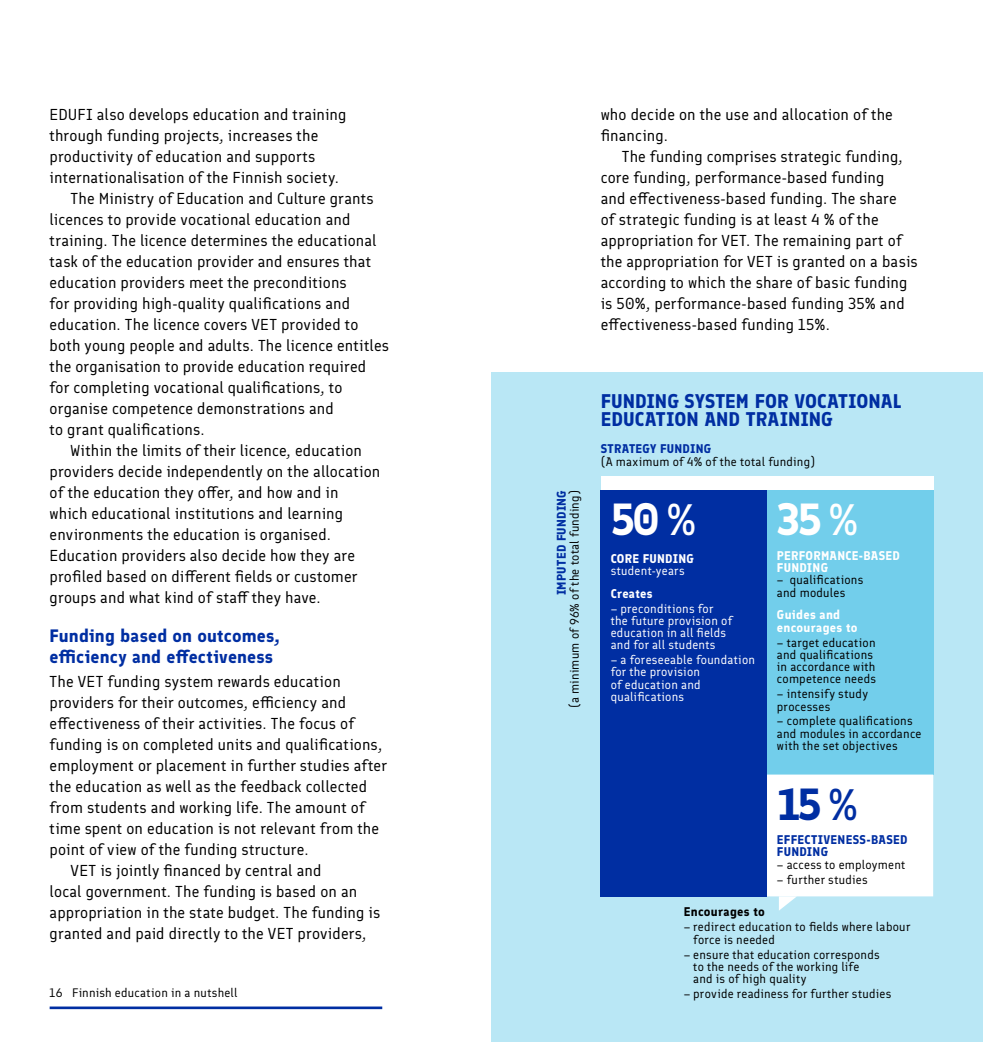
<style>
.page{position:relative;width:983px;height:1042px;background:#fff}
.page>*{position:absolute;margin:0;border:0;box-sizing:border-box;transform-origin:0 0}
.t1{font:700 43.75px "Finlandica";color:#fff}
.t2{font:700 43.75px "Finlandica";color:#002ea2}
.t3{font:700 19.25px/17.5px "Finlandica";letter-spacing:.005em;color:#002ea2}
.t4{font:700 17.5px/21px "Finlandica";letter-spacing:.01em;color:#002ea2}
.t5{font:15.75px/21px "Finlandica";letter-spacing:.01em;color:#000}
.t6{font:12.25px/12.2px "Finlandica";letter-spacing:.02em;color:#000}
.t7{font:12.25px/12.2px "Finlandica";letter-spacing:.02em;color:#fff}
.t8{font:700 12.25px/12.2px "Finlandica";letter-spacing:.02em;color:#fff}
.t9{font:700 12.25px/12.2px "Finlandica";letter-spacing:.02em;color:#002ea2}
.t10{font:700 12.25px "Finlandica";letter-spacing:.02em;color:#000}
.s1{font-weight:400}
</style>
<div class="page">
<hr style="left:50px;top:1006px;width:332px;height:3px;background:#002ea2">
<div style="left:491px;top:372px;width:491px;height:670px;background:#b9e7f5"></div>
<div style="left:600px;top:490px;width:166px;height:406px;background:#002ea2"></div>
<div style="left:600px;top:477px;width:333px;height:13px;background:#fff"></div>
<div style="left:766px;top:490px;width:167px;height:284px;background:#72ceeb"></div>
<svg style="left:766px;top:774px;width:167px;height:136px;background:#f6fbfd"></svg>
<p class="t5" style="left:50px;top:104px;width:298px">EDUFI also develops education and training</p>
<p class="t5" style="left:50px;top:125px;width:270px">through funding projects, increases the</p>
<p class="t5" style="left:50px;top:146px;width:267px">productivity of education and supports</p>
<p class="t5" style="left:50px;top:167px;width:291px">internationalisation of the Finnish society.</p>
<p class="t5" style="left:71px;top:188px;width:304px">The Ministry of Education and Culture grants</p>
<p class="t5" style="left:50px;top:209px;width:302px">licences to provide vocational education and</p>
<p class="t5" style="left:50px;top:230px;width:328px">training. The licence determines the educational</p>
<p class="t5" style="left:50px;top:251px;width:323px">task of the education provider and ensures that</p>
<p class="t5" style="left:50px;top:272px;width:298px">education providers meet the preconditions</p>
<p class="t5" style="left:50px;top:293px;width:302px">for providing high-quality qualifications and</p>
<p class="t5" style="left:50px;top:314px;width:310px">education. The licence covers VET provided to</p>
<p class="t5" style="left:50px;top:335px;width:341px">both young people and adults. The licence entitles</p>
<p class="t5" style="left:50px;top:356px;width:318px">the organisation to provide education required</p>
<p class="t5" style="left:50px;top:377px;width:294px">for completing vocational qualifications, to</p>
<p class="t5" style="left:50px;top:398px;width:285px">organise competence demonstrations and</p>
<p class="t5" style="left:50px;top:419px;width:156px">to grant qualifications.</p>
<p class="t5" style="left:71px;top:440px;width:293px">Within the limits of their licence, education</p>
<p class="t5" style="left:50px;top:461px;width:332px">providers decide independently on the allocation</p>
<p class="t5" style="left:50px;top:482px;width:290px">of the education they offer, and how and in</p>
<p class="t5" style="left:50px;top:503px;width:295px">which educational institutions and learning</p>
<p class="t5" style="left:50px;top:524px;width:283px">environments the education is organised.</p>
<p class="t5" style="left:50px;top:545px;width:307px">Education providers also decide how they are</p>
<p class="t5" style="left:50px;top:566px;width:309px">profiled based on different fields or customer</p>
<p class="t5" style="left:50px;top:587px;width:272px">groups and what kind of staff they have.</p>
<p class="t4" style="left:50px;top:625px;width:232px">Funding based on outcomes, efficiency and effectiveness</p>
<p class="t5" style="left:50px;top:671px;width:292px">The VET funding system rewards education</p>
<p class="t5" style="left:50px;top:692px;width:298px">providers for their outcomes, efficiency and</p>
<p class="t5" style="left:50px;top:713px;width:306px">effectiveness of their activities. The focus of</p>
<p class="t5" style="left:50px;top:734px;width:334px">funding is on completed units and qualifications,</p>
<p class="t5" style="left:50px;top:755px;width:338px">employment or placement in further studies after</p>
<p class="t5" style="left:50px;top:776px;width:319px">the education as well as the feedback collected</p>
<p class="t5" style="left:50px;top:797px;width:317px">from students and working life. The amount of</p>
<p class="t5" style="left:50px;top:818px;width:331px">time spent on education is not relevant from the</p>
<p class="t5" style="left:50px;top:839px;width:260px">point of view of the funding structure.</p>
<p class="t5" style="left:71px;top:860px;width:252px">VET is jointly financed by central and</p>
<p class="t5" style="left:50px;top:881px;width:309px">local government. The funding is based on an</p>
<p class="t5" style="left:50px;top:902px;width:332px">appropriation in the state budget. The funding is</p>
<p class="t5" style="left:50px;top:923px;width:318px">granted and paid directly to the VET providers,</p>
<p class="t6" style="left:50px;top:986px;width:189px">16 Finnish education in a nutshell</p>
<p class="t5" style="left:600px;top:104px;width:293px">who decide on the use and allocation of the financing.</p>
<p class="t5" style="left:600px;top:146px;width:318px;text-indent:21px">The funding comprises strategic funding, core funding, performance-based funding<br>and effectiveness-based funding. The share<br>of strategic funding is at least 4 % of the appropriation for VET. The remaining part of the appropriation for VET is granted on a basis according to which the share of basic funding is 50%, performance-based funding 35% and effectiveness-based funding 15%.</p>
<p class="t9" style="left:555px;top:595px;width:106px;rotate:-90deg">IMPUTED FUNDING</p>
<p class="t6" style="left:568px;top:707px;width:219px;rotate:-90deg">(a minimum of 96% of the total funding)</p>
<p class="t3" style="left:600px;top:393px;width:302px">FUNDING SYSTEM FOR VOCATIONAL<br>EDUCATION AND TRAINING</p>
<p class="t9" style="left:600px;top:442px;width:112px">STRATEGY FUNDING</p>
<p class="t6" style="left:600px;top:456px;width:216px">(A maximum of 4% of the total funding)</p>
<h1 class="t1" style="left:610px;top:492px;width:87px">50 <span class="s1">%</span></h1>
<p class="t8" style="left:610px;top:552px;width:85px">CORE FUNDING</p>
<p class="t7" style="left:610px;top:564px;width:75px">student-years</p>
<p class="t8" style="left:610px;top:587px;width:43px">Creates</p>
<p class="t7" style="left:610px;top:602px;width:123px">– preconditions for the future provision of education in all fields and for all students</p>
<p class="t7" style="left:610px;top:654px;width:146px">– a foreseeable foundation for the provision<br>of education and qualifications</p>
<h1 class="t1" style="left:776px;top:492px;width:83px">35 <span class="s1">%</span></h1>
<p class="t8" style="left:776px;top:549px;width:124px">PERFORMANCE-BASED<br>FUNDING</p>
<p class="t6" style="left:776px;top:574px;width:88px">– qualifications and modules</p>
<p class="t8" style="left:776px;top:609px;width:82px">Guides and encourages to</p>
<p class="t6" style="left:776px;top:636px;width:100px">– target education and qualifications in accordance with competence needs</p>
<p class="t6" style="left:776px;top:688px;width:93px">– intensify study processes</p>
<p class="t6" style="left:776px;top:715px;width:146px">– complete qualifications and modules in accordance with the set objectives</p>
<h1 class="t2" style="left:776px;top:777px;width:83px">15 <span class="s1">%</span></h1>
<p class="t9" style="left:776px;top:833px;width:132px">EFFECTIVENESS-BASED<br>FUNDING</p>
<p class="t6" style="left:776px;top:858px;width:130px">– access to employment</p>
<p class="t6" style="left:776px;top:873px;width:92px">– further studies</p>
<p class="t10" style="left:683px;top:904px;width:83px">Encourages to</p>
<p class="t6" style="left:693px;top:921px;width:218px;text-indent:-9px">– redirect education to fields where labour force is needed</p>
<p class="t6" style="left:693px;top:948px;width:188px;text-indent:-9px">– ensure that education corresponds to the needs of the working life and is of high quality</p>
<p class="t6" style="left:683px;top:987px;width:209px">– provide readiness for further studies</p>
</div>
